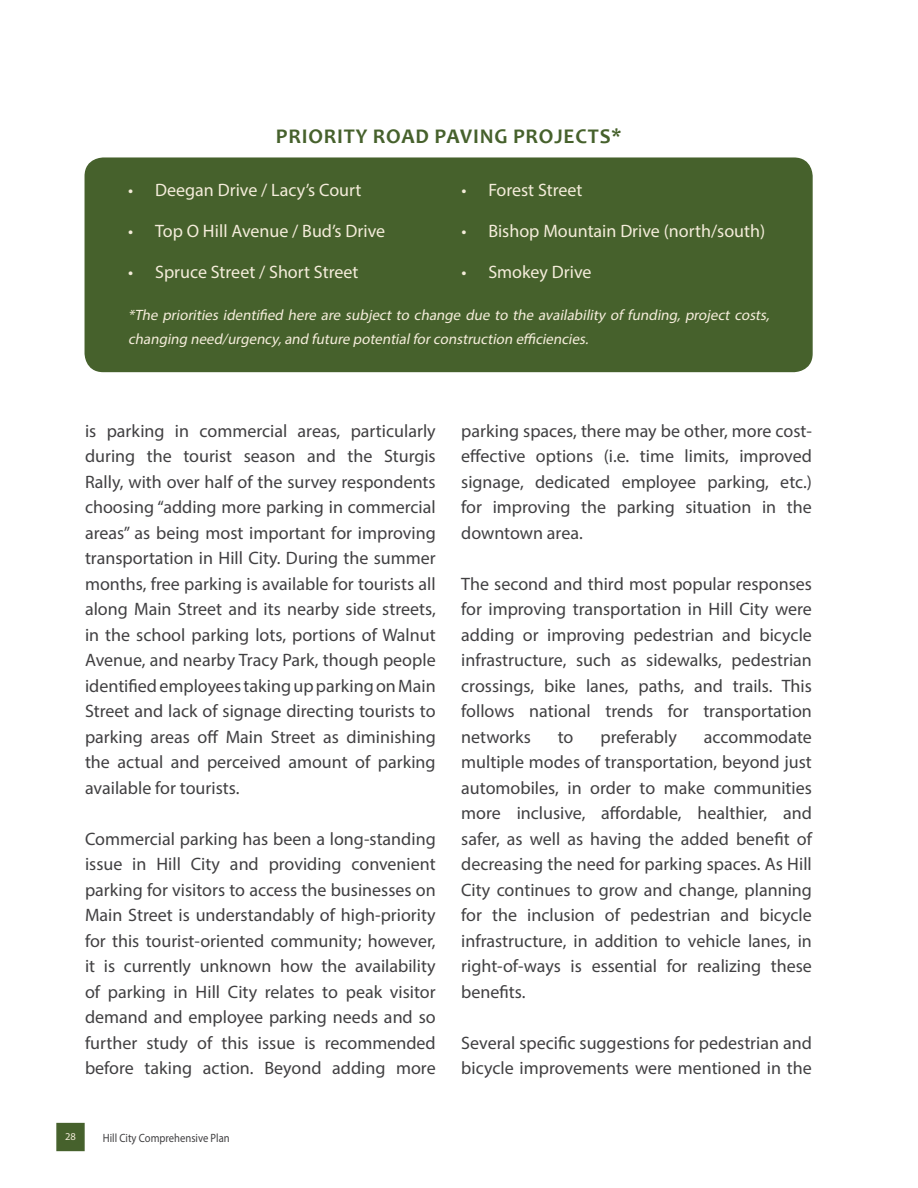
<style>
.page{position:relative;width:918px;height:1188px;background:#fff}
.page>*{position:absolute;margin:0;border:0;box-sizing:border-box;transform-origin:0 0}
.t1{font:700 21px "Candara";letter-spacing:.04em;color:#46612c}
.t2{font:18px/25.5px "Myriad Pro";color:#414042;text-align:justify}
.t3{font:18px "Myriad Pro";color:#f4ecda}
.t4{font:italic 15px/24px "Myriad Pro";color:#f4ecda}
.t5{font:12px "Myriad Pro";color:#414042;scale:.88 1}
.t6{font:10.5px "Myriad Pro";color:#f4ecda}
</style>
<div class="page">
<div style="left:85px;top:158px;width:727px;height:213px;background:#46612c;border-radius:18px"></div>
<div style="left:85px;top:157px;width:728px;height:215px;border:2px solid #46612c;border-radius:18px"></div>
<div style="left:56px;top:1123px;width:29px;height:28px;background:#46612c;border:2px solid #46612c"></div>
<p class="t1" style="left:276px;top:123px;width:347px">PRIORITY ROAD PAVING PROJECTS*</p>
<p class="t3" style="left:128px;top:179px;width:235px">• Deegan Drive / Lacy’s Court</p>
<p class="t3" style="left:128px;top:220px;width:259px">• Top O Hill Avenue / Bud’s Drive</p>
<p class="t3" style="left:128px;top:261px;width:232px">• Spruce Street / Short Street</p>
<p class="t4" style="left:128px;top:303px;width:646px">*The priorities identified here are subject to change due to the availability of funding, project costs, changing need/urgency,and future potentialforconstruction efficiencies.</p>
<p class="t3" style="left:461px;top:179px;width:123px">• Forest Street</p>
<p class="t3" style="left:461px;top:220px;width:305px">• Bishop Mountain Drive (north/south)</p>
<p class="t3" style="left:461px;top:261px;width:132px">• Smokey Drive</p>
<p class="t2" style="left:85px;top:418px;width:352px">is parking in commercial areas, particularly during the tourist season and the Sturgis Rally, with over half of the survey respondents choosing “adding more parking in commercial areas” as being most important for improving transportation in Hill City. During the summer months, free parking is available for tourists all along Main Street and its nearby side streets, in the school parking lots, portions of Walnut Avenue, and nearby Tracy Park, though people identified employees taking up parking on Main Street and lack of signage directing tourists to parking areas off Main Street as diminishing the actual and perceived amount of parking available for tourists.</p>
<p class="t2" style="left:85px;top:826px;width:352px">Commercial parking has been a long-standing issue in Hill City and providing convenient parking for visitors to access the businesses on Main Street is understandably of high-priority for this tourist-oriented community; however, it is currently unknown how the availability of parking in Hill City relates to peak visitor demand and employee parking needs and so further study of this issue is recommended before taking action. Beyond adding more</p>
<p class="t6" style="left:65px;top:1130px;width:12px">28</p>
<p class="t5" style="left:103px;top:1130px;width:146px">Hill City Comprehensive Plan</p>
<p class="t2" style="left:461px;top:417px;width:352px">parking spaces, there may be other, more cost&shy;effective options (i.e. time limits, improved signage, dedicated employee parking, etc.) for improving the parking situation in the downtown area.</p>
<p class="t2" style="left:461px;top:571px;width:352px">The second and third most popular responses for improving transportation in Hill City were adding or improving pedestrian and bicycle infrastructure, such as sidewalks, pedestrian crossings, bike lanes, paths, and trails. This follows national trends for transportation networks</p>
<p class="t2" style="left:558px;top:724px;width:17px">to</p>
<p class="t2" style="left:601px;top:724px;width:78px">preferably</p>
<p class="t2" style="left:461px;top:724px;width:352px;text-indent:243px">accommodate multiple modes of transportation, beyond just automobiles, in order to make communities more inclusive, affordable, healthier, and safer, as well as having the added benefit of decreasing the need for parking spaces. As Hill City continues to grow and change, planning for the inclusion of pedestrian and bicycle infrastructure, in addition to vehicle lanes, in right-of-ways is essential for realizing these benefits.</p>
<p class="t2" style="left:461px;top:1030px;width:352px">Several specific suggestions for pedestrian and bicycle improvements were mentioned in the</p>
</div>
